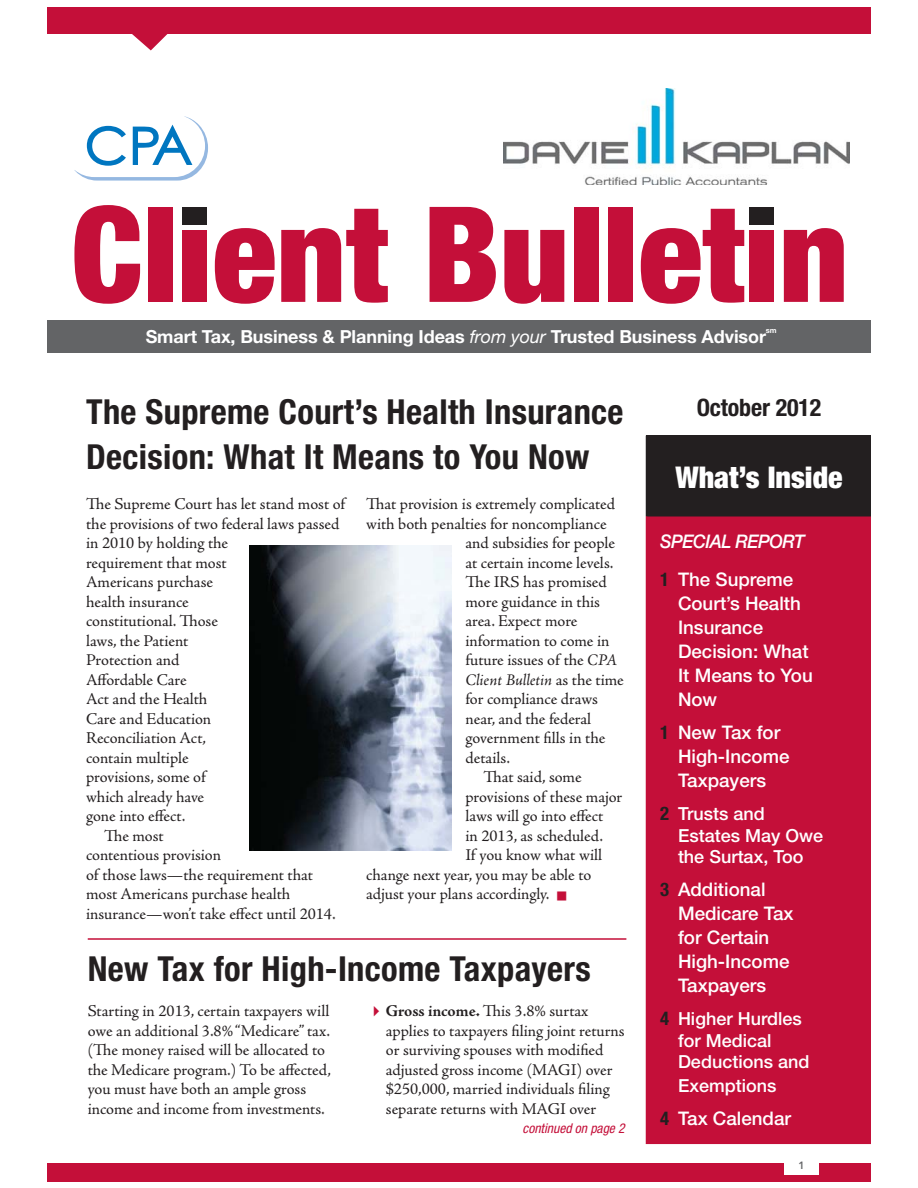
<style>
.page{position:relative;width:918px;height:1188px;background:#fff}
.page>*{position:absolute;margin:0;border:0;box-sizing:border-box;transform-origin:0 0}
.t1{font:700 condensed 34.5px/45px "Helvetica Neue";letter-spacing:.01em;color:#231f20}
.t2{font:900 condensed 30px "Helvetica Neue";color:#fff}
.t3{font:700 condensed 24px "Helvetica Neue";letter-spacing:-.005em;color:#231f20}
.t4{font:500 18.75px/24px "Helvetica Neue";color:#fff}
.t5{font:italic 500 18.75px/37.5px "Helvetica Neue";letter-spacing:-.03em;color:#fff;scale:.95 1}
.t6{font:500 18px/21.6px "Helvetica Neue";color:#fff}
.t7{font:700 18px "Helvetica Neue";letter-spacing:-.005em;color:#fff}
.t8{font:16.5px/19.5px "Adobe Jenson Pro";color:#231f20}
.t9{font:italic 16.5px "Adobe Jenson Pro";letter-spacing:-.005em;color:#231f20}
.t10{font:italic condensed 13.5px "Helvetica Neue";color:#c40f39}
.t11{font:800 10.5px "Avenir";color:#636466}
.t12{font:700 7.5px "Helvetica Neue";color:#fff}
.s1{font-weight:400;font-style:italic}
.s2{font-style:italic}
.s3{font-style:normal}
.s4{font-weight:700}
.s5{font-weight:700;font-style:normal;font-stretch:condensed;color:#231f20}
.s6{font-weight:700;font-stretch:condensed;color:#231f20}
.s7{font-weight:700;font-stretch:condensed;font-size:18.75px;color:#231f20}
</style>
<div class="page">
<svg style="left:74px;top:205px;width:66px;height:99px"></svg>
<div style="left:148px;top:207px;width:24px;height:95px;background:#c40f39"></div>
<div style="left:183px;top:230px;width:24px;height:72px;background:#c40f39"></div>
<div style="left:183px;top:207px;width:24px;height:18px;background:#231f20"></div>
<svg style="left:215px;top:228px;width:60px;height:76px"></svg>
<svg style="left:281px;top:209px;width:107px;height:94px"></svg>
<svg style="left:430px;top:207px;width:66px;height:95px"></svg>
<svg style="left:504px;top:230px;width:60px;height:74px"></svg>
<div style="left:574px;top:207px;width:24px;height:95px;background:#c40f39"></div>
<div style="left:609px;top:207px;width:24px;height:95px;background:#c40f39"></div>
<svg style="left:641px;top:209px;width:103px;height:95px"></svg>
<div style="left:750px;top:230px;width:24px;height:72px;background:#c40f39"></div>
<div style="left:750px;top:207px;width:24px;height:18px;background:#231f20"></div>
<svg style="left:784px;top:228px;width:60px;height:74px"></svg>
<div style="left:47px;top:320px;width:824px;height:33px;background:#636466"></div>
<div style="left:47px;top:7px;width:824px;height:27px;background:#c40f39"></div>
<svg style="left:132px;top:34px;width:36px;height:16px"></svg>
<svg style="left:74px;top:116px;width:134px;height:65px"></svg>
<div style="left:47px;top:1163px;width:824px;height:18px;background:#c40f39"></div>
<div style="left:785px;top:1156px;width:34px;height:19px;background:#fff"></div>
<div style="left:647px;top:436px;width:224px;height:80px;background:#231f20"></div>
<div style="left:647px;top:516px;width:224px;height:627px;background:#c40f39"></div>
<hr style="left:646px;top:436px;width:1px;height:79px;background:#231f20">
<hr style="left:871px;top:436px;width:1px;height:79px;background:#231f20">
<hr style="left:646px;top:515px;width:225px;height:1px;background:#231f20">
<hr style="left:646px;top:516px;width:1px;height:627px;background:#c40f39">
<hr style="left:871px;top:516px;width:1px;height:627px;background:#c40f39">
<hr style="left:646px;top:1143px;width:225px;height:1px;background:#c40f39">
<img style="left:249px;top:545px;width:203px;height:305px">
<hr style="left:88px;top:938px;width:538px;height:2px;background:#c40f39">
<img style="left:503px;top:88px;width:347px;height:97px">
<p class="t7" style="left:146px;top:330px;width:622px">Smart Tax, Business &amp; Planning Ideas <span class="s1">from your</span> Trusted Business Advisor</p>
<p class="t12" style="left:766px;top:327px;width:12px">sm</p>
<h1 class="t1" style="left:86px;top:392px;width:539px">The Supreme Court’s Health Insurance<br>Decision: What It Means to You Now</h1>
<p class="t8" style="left:86px;top:496px;width:261px">The Supreme Court has let stand most of</p>
<p class="t8" style="left:86px;top:516px;width:255px">the provisions of two federal laws passed</p>
<p class="t8" style="left:86px;top:535px;width:143px">in 2010 by holding the</p>
<p class="t8" style="left:86px;top:555px;width:142px">requirement that most</p>
<p class="t8" style="left:86px;top:574px;width:129px">Americans purchase</p>
<p class="t8" style="left:86px;top:594px;width:104px">health insurance</p>
<p class="t8" style="left:86px;top:613px;width:133px">constitutional. Those</p>
<p class="t8" style="left:86px;top:633px;width:104px">laws, the Patient</p>
<p class="t8" style="left:86px;top:652px;width:95px">Protection and</p>
<p class="t8" style="left:86px;top:672px;width:102px">Affordable Care</p>
<p class="t8" style="left:86px;top:691px;width:123px">Act and the Health</p>
<p class="t8" style="left:86px;top:711px;width:127px">Care and Education</p>
<p class="t8" style="left:86px;top:730px;width:122px">Reconciliation Act,</p>
<p class="t8" style="left:86px;top:750px;width:104px">contain multiple</p>
<p class="t8" style="left:86px;top:769px;width:121px">provisions, some of</p>
<p class="t8" style="left:86px;top:789px;width:120px">which already have</p>
<p class="t8" style="left:86px;top:808px;width:101px">gone into effect.</p>
<p class="t8" style="left:104px;top:828px;width:61px">The most</p>
<p class="t8" style="left:86px;top:847px;width:137px">contentious provision</p>
<p class="t8" style="left:86px;top:867px;width:228px">of those laws—the requirement that</p>
<p class="t8" style="left:86px;top:886px;width:206px">most Americans purchase health</p>
<p class="t8" style="left:86px;top:906px;width:251px">insurance—won’t take effect until 2014.</p>
<p class="t8" style="left:366px;top:496px;width:250px">That provision is extremely complicated</p>
<p class="t8" style="left:366px;top:516px;width:242px">with both penalties for noncompliance</p>
<p class="t8" style="left:465px;top:535px;width:151px">and subsidies for people</p>
<p class="t8" style="left:465px;top:555px;width:150px">at certain income levels.</p>
<p class="t8" style="left:465px;top:574px;width:143px">The IRS has promised</p>
<p class="t8" style="left:465px;top:594px;width:136px">more guidance in this</p>
<p class="t8" style="left:465px;top:613px;width:114px">area. Expect more</p>
<p class="t8" style="left:465px;top:633px;width:146px">information to come in</p>
<p class="t8" style="left:465px;top:652px;width:154px">future issues of the <span class="s2">CPA</span></p>
<p class="t9" style="left:465px;top:669px;width:160px">Client Bulletin <span class="s3">as the time</span></p>
<p class="t8" style="left:465px;top:691px;width:134px">for compliance draws</p>
<p class="t8" style="left:465px;top:711px;width:127px">near, and the federal</p>
<p class="t8" style="left:465px;top:730px;width:141px">government fills in the</p>
<p class="t8" style="left:465px;top:750px;width:46px">details.</p>
<p class="t8" style="left:483px;top:769px;width:100px">That said, some</p>
<p class="t8" style="left:465px;top:789px;width:158px">provisions of these major</p>
<p class="t8" style="left:465px;top:808px;width:140px">laws will go into effect</p>
<p class="t8" style="left:465px;top:828px;width:139px">in 2013, as scheduled.</p>
<p class="t8" style="left:465px;top:847px;width:138px">If you know what will</p>
<p class="t8" style="left:366px;top:867px;width:227px">change next year, you may be able to</p>
<p class="t8" style="left:366px;top:886px;width:185px">adjust your plans accordingly.</p>
<h1 class="t1" style="left:88px;top:949px;width:505px">New Tax for High-Income Taxpayers</h1>
<p class="t8" style="left:88px;top:1003px;width:245px">Starting in 2013, certain taxpayers will owe an additional 3.8% “Medicare” tax. (The money raised will be allocated to the Medicare program.) To be affected, you must have both an ample gross income and income from investments.</p>
<p class="t8" style="left:386px;top:1003px;width:240px"><span class="s4">Gross income.</span> This 3.8% surtax applies to taxpayers filing joint returns or surviving spouses with modified adjusted gross income (MAGI) over $250,000, married individuals filing separate returns with MAGI over</p>
<p class="t10" style="left:523px;top:1124px;width:104px">continued on page 2</p>
<h3 class="t3" style="left:697px;top:399px;width:126px">October 2012</h3>
<h2 class="t2" style="left:675px;top:466px;width:169px">What’s Inside</h2>
<p class="t5" style="left:660px;top:525px;width:154px">SPECIAL REPORT<br><span class="s5">1</span> <span class="s3">The Supreme</span></p>
<p class="t4" style="left:678px;top:593px;width:136px">Court’s Health<br>Insurance<br>Decision: What<br>It Means to You<br>Now</p>
<p class="t4" style="left:678px;top:722px;width:113px;text-indent:-18px"><span class="s6">1</span> New Tax for<br>High -Income<br>Taxpayers</p>
<p class="t6" style="left:678px;top:804px;width:147px;text-indent:-18px"><span class="s7">2</span> Trusts and<br>Estates May Owe the Surtax, Too</p>
<p class="t4" style="left:678px;top:879px;width:117px;text-indent:-18px"><span class="s6">3</span> Additional<br>Medicare Tax for Certain<br>High-Income<br>Taxpayers</p>
<p class="t6" style="left:678px;top:1010px;width:133px;text-indent:-18px"><span class="s7">4</span> Higher Hurdles for Medical<br>Deductions and</p>
<p class="t6" style="left:678px;top:1077px;width:100px">Exemptions</p>
<p class="t4" style="left:660px;top:1108px;width:133px"><span class="s6">4</span> Tax Calendar</p>
<p class="t11" style="left:799px;top:1161px;width:8px">1</p>
</div>
